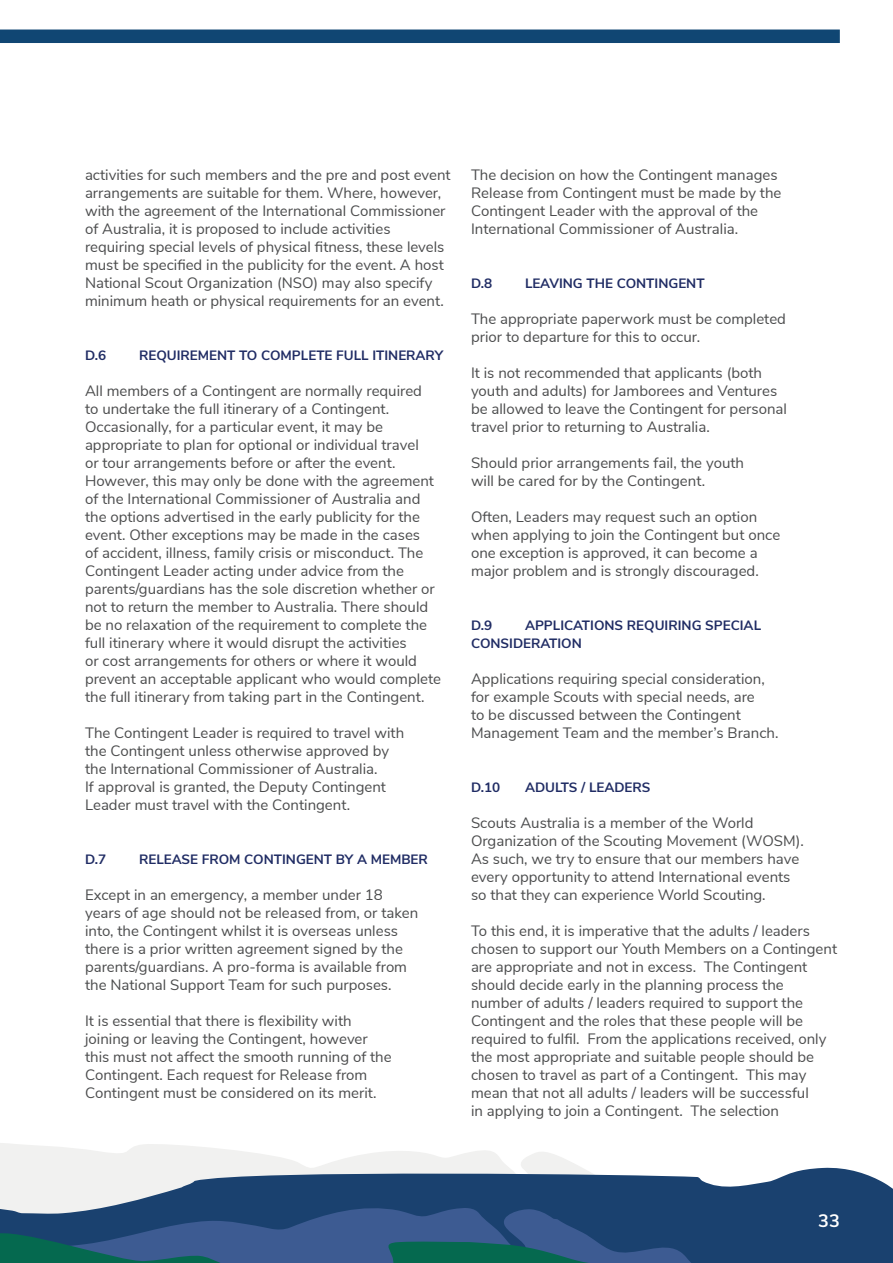
<style>
.page{position:relative;width:893px;height:1263px;background:#fff}
.page>*{position:absolute;margin:0;border:0;box-sizing:border-box;transform-origin:0 0}
.t1{font:700 18px "Nunito Sans";color:#fff}
._3_0_Body_Copy{font:15px/18px "Nunito Sans";color:#4b4c4d}
._2_0_Body_Header{font:700 13.5px/18px "Nunito Sans";color:#202c64}
</style>
<div class="page">
<div style="left:0;top:30px;width:840px;height:13px;background:#104673"></div>
<svg style="left:0;top:1143px;width:832px;height:25px"></svg>
<svg style="left:0;top:1168px;width:893px;height:35px;fill:#1a416f"></svg>
<svg style="left:0;top:1203px;width:893px;height:22px;fill:#1a416f"></svg>
<svg style="left:0;top:1225px;width:893px;height:38px"></svg>
<p class="_3_0_Body_Copy" style="left:85px;top:164px;width:367px">activities for such members and the pre and post event arrangements are suitable for them. Where, however, with the agreement of the International Commissioner of Australia, it is proposed to include activities requiring special levels of physical fitness, these levels must be specified in the publicity for the event. A host National Scout Organization (NSO) may also specify minimum heath or physical requirements for an event.</p>
<p class="_2_0_Body_Header" style="left:85px;top:345px;width:23px">D.6</p>
<p class="_2_0_Body_Header" style="left:139px;top:345px;width:306px">REQUIREMENT TO COMPLETE FULL ITINERARY</p>
<p class="_3_0_Body_Copy" style="left:85px;top:380px;width:358px">All members of a Contingent are normally required<br>to undertake the full itinerary of a Contingent.<br>Occasionally, for a particular event, it may be appropriate to plan for optional or individual travel<br>or tour arrangements before or after the event.<br>However, this may only be done with the agreement of the International Commissioner of Australia and the options advertised in the early publicity for the event. Other exceptions may be made in the cases<br>of accident, illness, family crisis or misconduct. The Contingent Leader acting under advice from the parents/guardians has the sole discretion whether or not to return the member to Australia. There should be no relaxation of the requirement to complete the full itinerary where it would disrupt the activities<br>or cost arrangements for others or where it would prevent an acceptable applicant who would complete the full itinerary from taking part in the Contingent.</p>
<p class="_3_0_Body_Copy" style="left:85px;top:722px;width:321px">The Contingent Leader is required to travel with the Contingent unless otherwise approved by the International Commissioner of Australia.<br>If approval is granted, the Deputy Contingent Leader must travel with the Contingent.</p>
<p class="_2_0_Body_Header" style="left:85px;top:849px;width:23px">D.7</p>
<p class="_2_0_Body_Header" style="left:139px;top:849px;width:290px">RELEASE FROM CONTINGENT BY A MEMBER</p>
<p class="_3_0_Body_Copy" style="left:85px;top:884px;width:335px">Except in an emergency, a member under 18 years of age should not be released from, or taken into, the Contingent whilst it is overseas unless there is a prior written agreement signed by the parents/guardians. A pro-forma is available from the National Support Team for such purposes.</p>
<p class="_3_0_Body_Copy" style="left:85px;top:1010px;width:308px">It is essential that there is flexibility with joining or leaving the Contingent, however this must not affect the smooth running of the Contingent. Each request for Release from Contingent must be considered on its merit.</p>
<p class="_3_0_Body_Copy" style="left:471px;top:164px;width:312px">The decision on how the Contingent manages Release from Contingent must be made by the Contingent Leader with the approval of the International Commissioner of Australia.</p>
<p class="_2_0_Body_Header" style="left:471px;top:273px;width:23px">D.8</p>
<p class="_2_0_Body_Header" style="left:525px;top:273px;width:181px">LEAVING THE CONTINGENT</p>
<p class="_3_0_Body_Copy" style="left:471px;top:308px;width:316px">The appropriate paperwork must be completed prior to departure for this to occur.</p>
<p class="_3_0_Body_Copy" style="left:471px;top:362px;width:317px">It is not recommended that applicants (both youth and adults) for Jamborees and Ventures be allowed to leave the Contingent for personal travel prior to returning to Australia.</p>
<p class="_3_0_Body_Copy" style="left:471px;top:452px;width:275px">Should prior arrangements fail, the youth will be cared for by the Contingent.</p>
<p class="_3_0_Body_Copy" style="left:471px;top:506px;width:311px">Often, Leaders may request such an option when applying to join the Contingent but once one exception is approved, it can become a major problem and is strongly discouraged.</p>
<p class="_2_0_Body_Header" style="left:471px;top:615px;width:292px;text-indent:54px">APPLICATIONS REQUIRING SPECIAL<br>CONSIDERATION</p>
<p class="_3_0_Body_Copy" style="left:471px;top:668px;width:309px">Applications requiring special consideration, for example Scouts with special needs, are<br>to be discussed between the Contingent Management Team and the member’s Branch.</p>
<p class="_2_0_Body_Header" style="left:471px;top:615px;width:23px">D.9</p>
<p class="_2_0_Body_Header" style="left:471px;top:777px;width:31px">D.10</p>
<p class="_2_0_Body_Header" style="left:525px;top:777px;width:127px">ADULTS / LEADERS</p>
<p class="_3_0_Body_Copy" style="left:471px;top:812px;width:334px">Scouts Australia is a member of the World Organization of the Scouting Movement (WOSM).<br>As such, we try to ensure that our members have every opportunity to attend International events so that they can experience World Scouting.</p>
<p class="_3_0_Body_Copy" style="left:471px;top:920px;width:368px">To this end, it is imperative that the adults / leaders chosen to support our Youth Members on a Contingent are appropriate and not in excess. The Contingent should decide early in the planning process the number of adults / leaders required to support the Contingent and the roles that these people will be required to fulfil. From the applications received, only the most appropriate and suitable people should be chosen to travel as part of a Contingent. This may mean that not all adults / leaders will be successful<br>in applying to join a Contingent. The selection</p>
<p class="t1" style="left:818px;top:1208px;width:23px">33</p>
</div>
